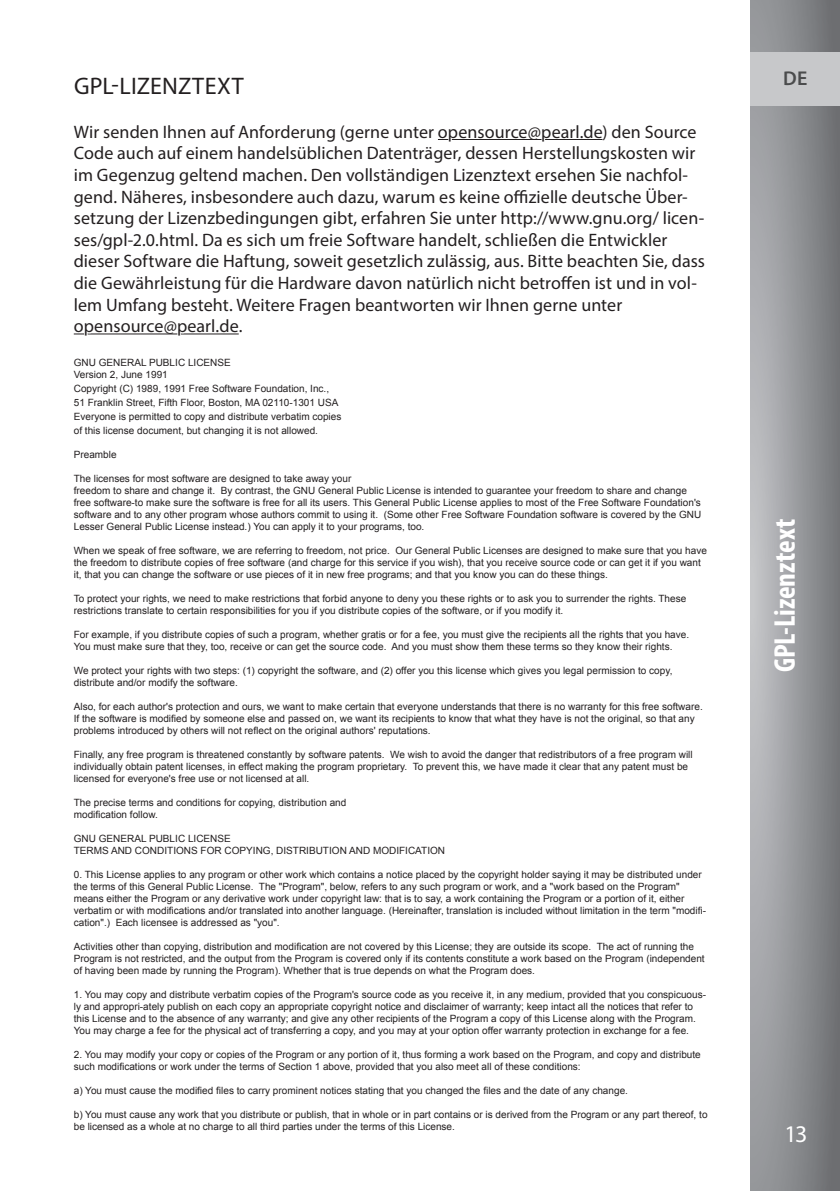
<style>
.page{position:relative;width:840px;height:1191px;background:#fff}
.page>*{position:absolute;margin:0;border:0;box-sizing:border-box;transform-origin:0 0}
.t1{font:700 condensed 30px "Myriad Pro";letter-spacing:-.005em;color:#fff}
.t2{font:24px "Myriad Pro";letter-spacing:.005em;color:#231f20}
.t3{font:24px "Myriad Pro";color:#fff}
.t4{font:600 20px "Myriad Pro";color:#4b4c4d}
.t5{font:18px/21.6px "Myriad Pro";letter-spacing:.005em;color:#231f20}
.t6{font:10px/12px "Arial";color:#231f20}
.s1{color:#fff}
</style>
<div class="page">
<svg style="left:750px;top:0;width:89px;height:1191px;background:#949598"></svg>
<div style="left:750px;top:52px;width:89px;height:54px;background:#c7c8ca"></div>
<hr style="left:437px;top:139px;width:165px;height:1px;background:#231f20">
<hr style="left:74px;top:333px;width:164px;height:1px;background:#231f20">
<h2 class="t2" style="left:74px;top:72px;width:171px">GPL-LIZENZTEXT</h2>
<p class="t5" style="left:74px;top:121px;width:632px">Wir senden Ihnen auf Anforderun<span class="s1">g</span> (<span class="s1">g</span>erne unter o<span class="s1">p</span>ensource@<span class="s1">p</span>earl.de) den Source Code auch auf einem handelsüblichen Datenträ<span class="s1">g</span>er, dessen Herstellun<span class="s1">g</span>skosten wir im Ge<span class="s1">g</span>enzu<span class="s1">g g</span>eltend machen. Den vollständi<span class="s1">g</span>en Lizenztext ersehen Sie nachfol&shy;<span class="s1">g</span>end. Näheres, insbesondere auch dazu, warum es keine offizielle deutsche Über&shy;setzun<span class="s1">g</span> der Lizenzbedin<span class="s1">g</span>un<span class="s1">g</span>en <span class="s1">g</span>ibt, erfahren Sie unter htt<span class="s1">p</span>://www.<span class="s1">g</span>nu.or<span class="s1">g</span>/ licen&shy;ses/<span class="s1">gp</span>l-2.0.html. Da es sich um freie Software handelt, schließen die Entwickler dieser Software die Haftun<span class="s1">g</span>, soweit <span class="s1">g</span>esetzlich zulässi<span class="s1">g</span>, aus. Bitte beachten Sie, dass die Gewährleistun<span class="s1">g</span> für die Hardware davon natürlich nicht betroffen ist und in vol&shy;lem Umfan<span class="s1">g</span> besteht. Weitere Fra<span class="s1">g</span>en beantworten wir Ihnen <span class="s1">g</span>erne unter o<span class="s1">p</span>ensource@<span class="s1">p</span>earl.de.</p>
<p class="t6" style="left:74px;top:356px;width:158px">GNU GENERAL PUBLIC LICENSE<br>Version 2, June 1991</p>
<p class="t6" style="left:74px;top:381px;width:269px;line-height:14px">Copyright (C) 1989, 1991 Free Software Foundation, Inc., 51 Franklin Street, Fifth Floor, Boston, MA 02110-1301 USA Everyone is permitted to copy and distribute verbatim copies of this license document, but changing it is not allowed.</p>
<p class="t6" style="left:74px;top:448px;width:44px">Preamble</p>
<p class="t6" style="left:74px;top:472px;width:628px">The licenses for most software are designed to take away your<br>freedom to share and change it. By contrast, the GNU General Public License is intended to guarantee your freedom to share and change free software-to make sure the software is free for all its users. This General Public License applies to most of the Free Software Foundation's software and to any other program whose authors commit to using it. (Some other Free Software Foundation software is covered by the GNU Lesser General Public License instead.) You can apply it to your programs, too.</p>
<p class="t6" style="left:74px;top:544px;width:634px">When we speak of free software, we are referring to freedom, not price. Our General Public Licenses are designed to make sure that you have the freedom to distribute copies of free software (and charge for this service if you wish), that you receive source code or can get it if you want it, that you can change the software or use pieces of it in new free programs; and that you know you can do these things.</p>
<p class="t6" style="left:74px;top:592px;width:613px">To protect your rights, we need to make restrictions that forbid anyone to deny you these rights or to ask you to surrender the rights. These restrictions translate to certain responsibilities for you if you distribute copies of the software, or if you modify it.</p>
<p class="t6" style="left:74px;top:628px;width:616px">For example, if you distribute copies of such a program, whether gratis or for a fee, you must give the recipients all the rights that you have.<br>You must make sure that they, too, receive or can get the source code. And you must show them these terms so they know their rights.</p>
<p class="t6" style="left:74px;top:664px;width:600px">We protect your rights with two steps: (1) copyright the software, and (2) offer you this license which gives you legal permission to copy, distribute and/or modify the software.</p>
<p class="t6" style="left:74px;top:700px;width:630px">Also, for each author's protection and ours, we want to make certain that everyone understands that there is no warranty for this free software.<br>If the software is modified by someone else and passed on, we want its recipients to know that what they have is not the original, so that any problems introduced by others will not reflect on the original authors' reputations.</p>
<p class="t6" style="left:74px;top:748px;width:620px">Finally, any free program is threatened constantly by software patents. We wish to avoid the danger that redistributors of a free program will individually obtain patent licenses, in effect making the program proprietary. To prevent this, we have made it clear that any patent must be licensed for everyone's free use or not licensed at all.</p>
<p class="t6" style="left:74px;top:796px;width:274px">The precise terms and conditions for copying, distribution and modification follow.</p>
<p class="t6" style="left:74px;top:832px;width:372px">GNU GENERAL PUBLIC LICENSE<br>TERMS AND CONDITIONS FOR COPYING, DISTRIBUTION AND MODIFICATION</p>
<p class="t6" style="left:74px;top:868px;width:633px">0. This License applies to any program or other work which contains a notice placed by the copyright holder saying it may be distributed under the terms of this General Public License. The "Program", below, refers to any such program or work, and a "work based on the Program" means either the Program or any derivative work under copyright law: that is to say, a work containing the Program or a portion of it, either verbatim or with modifications and/or translated into another language. (Hereinafter, translation is included without limitation in the term "modifi&shy;cation".) Each licensee is addressed as "you".</p>
<p class="t6" style="left:74px;top:940px;width:632px">Activities other than copying, distribution and modification are not covered by this License; they are outside its scope. The act of running the<br>Program is not restricted, and the output from the Program is covered only if its contents constitute a work based on the Program (independent of having been made by running the Program). Whether that is true depends on what the Program does.</p>
<p class="t6" style="left:74px;top:988px;width:633px">1. You may copy and distribute verbatim copies of the Program's source code as you receive it, in any medium, provided that you conspicuous&shy;ly and appropri-ately publish on each copy an appropriate copyright notice and disclaimer of warranty; keep intact all the notices that refer to this License and to the absence of any warranty; and give any other recipients of the Program a copy of this License along with the Program.<br>You may charge a fee for the physical act of transferring a copy, and you may at your option offer warranty protection in exchange for a fee.</p>
<p class="t6" style="left:74px;top:1048px;width:628px">2. You may modify your copy or copies of the Program or any portion of it, thus forming a work based on the Program, and copy and distribute such modifications or work under the terms of Section 1 above, provided that you also meet all of these conditions:</p>
<p class="t6" style="left:74px;top:1084px;width:555px">a) You must cause the modified files to carry prominent notices stating that you changed the files and the date of any change.</p>
<p class="t6" style="left:74px;top:1108px;width:635px">b) You must cause any work that you distribute or publish, that in whole or in part contains or is derived from the Program or any part thereof, to be licensed as a whole at no charge to all third parties under the terms of this License.</p>
<h3 class="t4" style="left:782px;top:66px;width:26px">DE</h3>
<h1 class="t1" style="left:765px;top:672px;width:155px;rotate:-90deg">GPL-Lizenztext</h1>
<h2 class="t3" style="left:784px;top:1119px;width:24px">13</h2>
</div>
